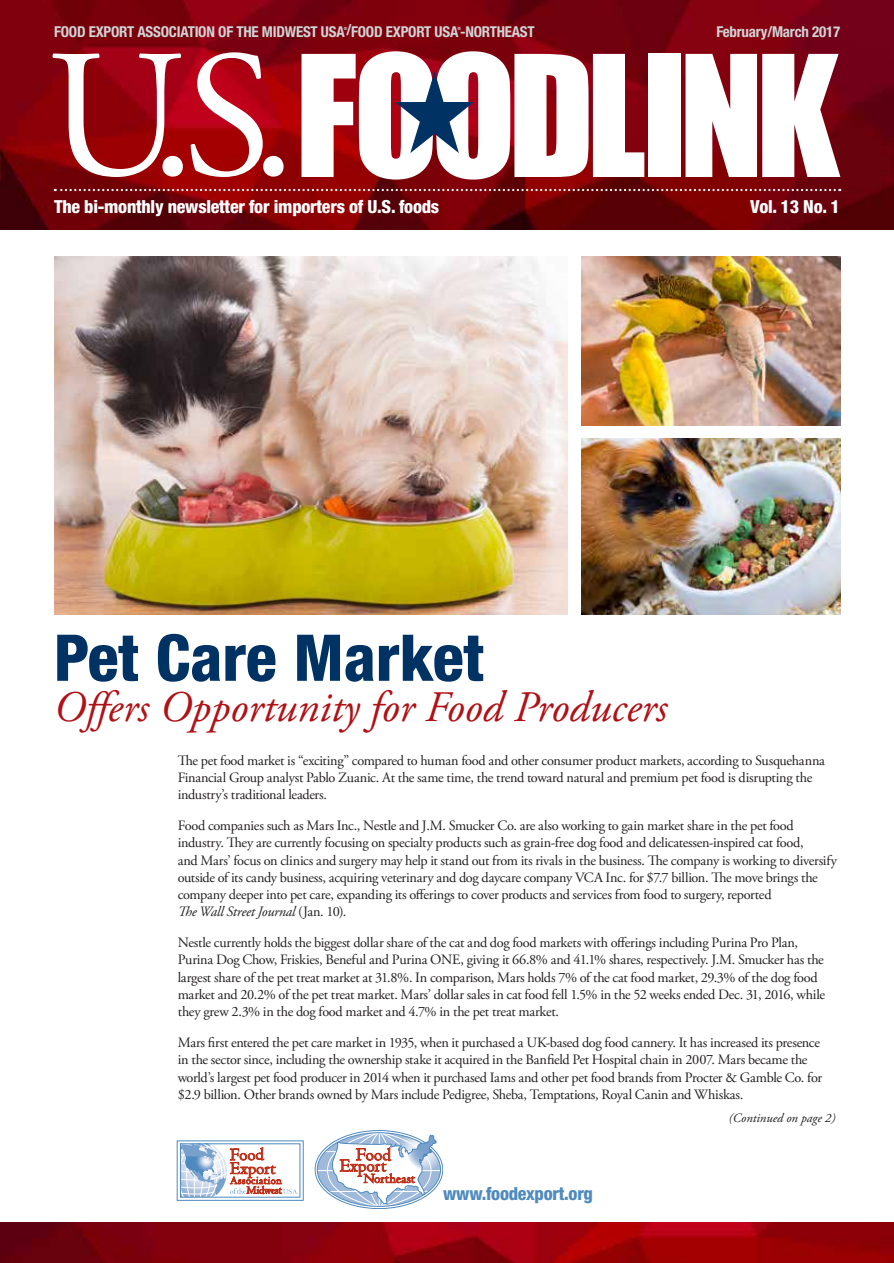
<style>
.page{position:relative;width:894px;height:1263px;background:#fff}
.page>*{position:absolute;margin:0;border:0;box-sizing:border-box;transform-origin:0 0}
.t1{font:800 condensed 64.5px "Helvetica Neue LT Std";color:#003263}
.t2{font:italic 43.5px "Adobe Garamond Pro";color:#b11116}
.t3{font:800 condensed 18px "Helvetica Neue LT Std";letter-spacing:-.015em;color:#fff}
.t4{font:800 condensed 18px "Helvetica Neue LT Std";letter-spacing:-.015em;color:#4f8abe}
.t5{font:700 condensed 15px "Helvetica Neue LT Std";letter-spacing:-.015em;color:#d1d3d4}
.t6{font:14.25px/17.2px "Adobe Garamond Pro";letter-spacing:-.02em;color:#231f20}
.t7{font:italic 12.75px "Adobe Garamond Pro";color:#231f20}
.t8{font:700 condensed 4.35px "Helvetica Neue LT Std";color:#d1d3d4}
.s1{font-style:italic}
</style>
<div class="page">
<img style="left:54px;top:256px;width:513px;height:358px">
<img style="left:0;top:0;width:893px;height:230px">
<img style="left:0;top:1222px;width:893px;height:41px">
<svg style="left:52px;top:53px;width:129px;height:124px"></svg>
<div style="left:162px;top:156px;width:21px;height:21px;background:#fff;border-radius:50%"></div>
<svg style="left:190px;top:52px;width:72px;height:125px"></svg>
<div style="left:263px;top:156px;width:20px;height:21px;background:#fff;border-radius:50%"></div>
<svg style="left:55px;top:189px;width:785px;height:2px"></svg>
<img style="left:581px;top:257px;width:259px;height:168px">
<img style="left:581px;top:439px;width:259px;height:175px">
<div style="left:648px;top:54px;width:32px;height:123px;background:#fff"></div>
<svg style="left:685px;top:54px;width:71px;height:123px"></svg>
<svg style="left:762px;top:54px;width:78px;height:123px"></svg>
<svg style="left:301px;top:51px;width:343px;height:129px"></svg>
<svg style="left:176px;top:1140px;width:128px;height:61px"></svg>
<svg style="left:180px;top:1142px;width:118px;height:56px"></svg>
<svg style="left:315px;top:1130px;width:127px;height:78px"></svg>
<p class="t5" style="left:54px;top:23px;width:482px">FOOD EXPORT ASSOCIATION OF THE MIDWEST USA/FOOD EXPORT USA-NORTHEAST</p>
<p class="t8" style="left:344px;top:25px;width:5px">®</p>
<p class="t8" style="left:457px;top:25px;width:5px">®</p>
<p class="t5" style="left:716px;top:23px;width:125px">February/March 2017</p>
<p class="t3" style="left:54px;top:195px;width:386px">The bi-monthly newsletter for importers of U.S. foods</p>
<p class="t3" style="left:750px;top:195px;width:91px">Vol. 13 No. 1</p>
<h1 class="t1" style="left:54px;top:618px;width:431px">Pet Care Market</h1>
<h2 class="t2" style="left:54px;top:681px;width:614px">Offers Opportunity for Food Producers</h2>
<p class="t6" style="left:178px;top:752px;width:648px">The pet food market is “exciting” compared to human food and other consumer product markets, according to Susquehanna<br>Financial Group analyst Pablo Zuanic. At the same time, the trend toward natural and premium pet food is disrupting the industry’s traditional leaders.</p>
<p class="t6" style="left:178px;top:817px;width:660px">Food companies such as Mars Inc., Nestle and J.M. Smucker Co. are also working to gain market share in the pet food industry. They are currently focusing on specialty products such as grain-free dog food and delicatessen-inspired cat food,<br>and Mars’ focus on clinics and surgery may help it stand out from its rivals in the business. The company is working to diversify outside of its candy business, acquiring veterinary and dog daycare company VCA Inc. for $7.7 billion. The move brings the company deeper into pet care, expanding its offerings to cover products and services from food to surgery, reported<br><span class="s1">The Wall Street Journal</span> (Jan. 10).</p>
<p class="t6" style="left:178px;top:934px;width:648px">Nestle currently holds the biggest dollar share of the cat and dog food markets with offerings including Purina Pro Plan, Purina Dog Chow, Friskies, Beneful and Purina ONE, giving it 66.8% and 41.1% shares, respectively. J.M. Smucker has the largest share of the pet treat market at 31.8%. In comparison, Mars holds 7% of the cat food market, 29.3% of the dog food market and 20.2% of the pet treat market. Mars’ dollar sales in cat food fell 1.5% in the 52 weeks ended Dec. 31, 2016, while they grew 2.3% in the dog food market and 4.7% in the pet treat market.</p>
<p class="t6" style="left:178px;top:1034px;width:645px">Mars first entered the pet care market in 1935, when it purchased a UK-based dog food cannery. It has increased its presence in the sector since, including the ownership stake it acquired in the Banfield Pet Hospital chain in 2007. Mars became the world’s largest pet food producer in 2014 when it purchased Iams and other pet food brands from Procter &amp; Gamble Co. for $2.9 billion. Other brands owned by Mars include Pedigree, Sheba, Temptations, Royal Canin and Whiskas.</p>
<p class="t7" style="left:728px;top:1110px;width:108px">(Continued on page 2)</p>
<p class="t4" style="left:443px;top:1182px;width:151px">www.foodexport.org</p>
</div>
